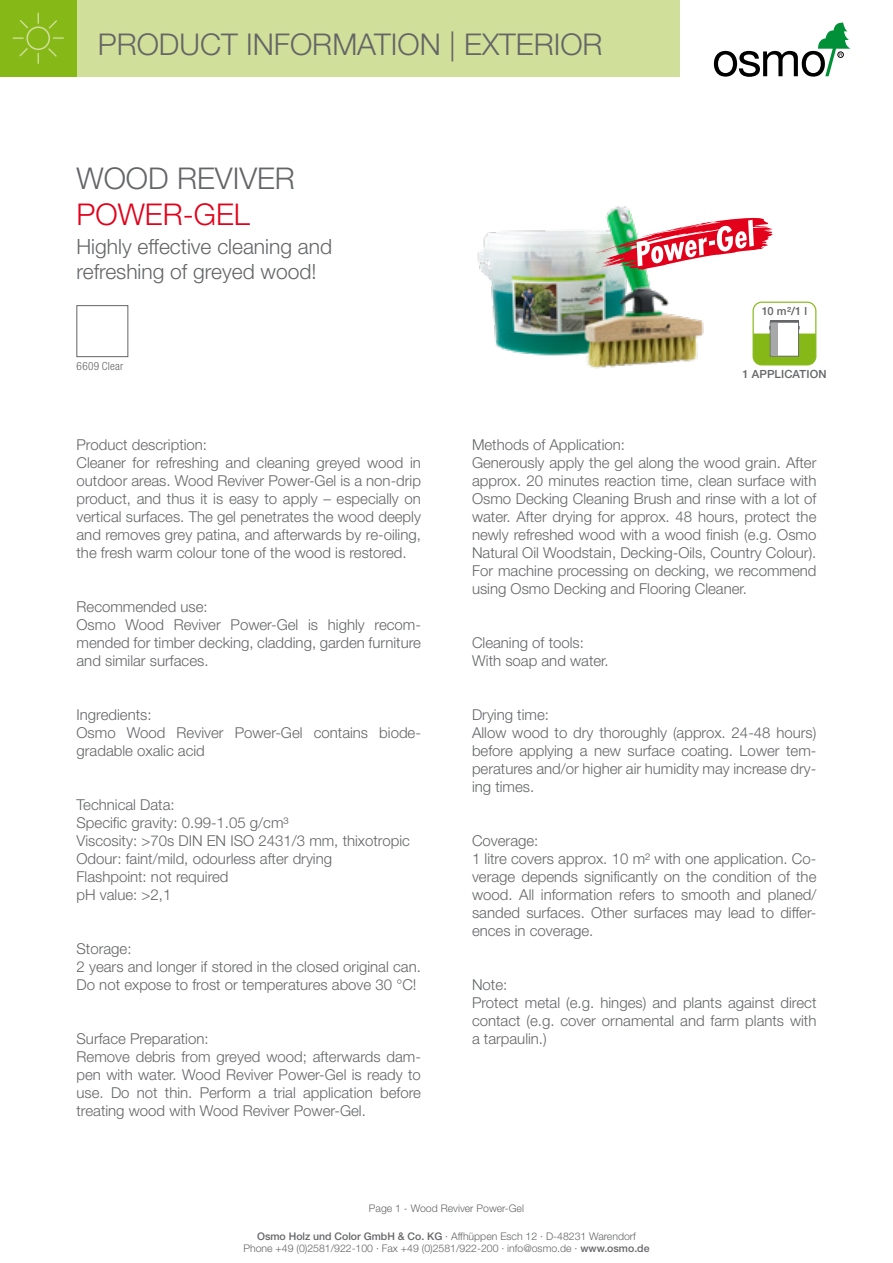
<style>
.page{position:relative;width:893px;height:1263px;background:#fff}
.page>*{position:absolute;margin:0;border:0;box-sizing:border-box;transform-origin:0 0}
.t1{font:300 30px "Helvetica Neue";color:#646567}
.t2{font:300 30px "Helvetica Neue";color:#e2001a}
.t3{font:300 21px/25.2px "Helvetica Neue";color:#646567}
.t4{font:300 15px/18px "Helvetica Neue";color:#646567}
.t5{font:500 11.25px "Helvetica Neue";letter-spacing:.015em;color:#646567}
.t6{font:300 condensed 11.25px "Helvetica Neue";letter-spacing:.015em;color:#646567}
.t7{font:300 10.5px/12.6px "Helvetica Neue";color:#646567;text-align:center}
.s1{font-weight:500}
</style>
<div class="page">
<div style="left:77px;top:0;width:603px;height:77px;background:#d0df99"></div>
<svg style="left:714px;top:23px;width:136px;height:54px"></svg>
<div style="left:0;top:0;width:77px;height:77px;background:#86b918"></div>
<svg style="left:12px;top:12px;width:52px;height:52px"></svg>
<img style="left:477px;top:206px;width:227px;height:163px">
<svg style="left:595px;top:215px;width:178px;height:55px"></svg>
<div style="left:753px;top:302px;width:63px;height:63px;border:1px solid #86b918;border-radius:9px"></div>
<svg style="left:753px;top:320px;width:63px;height:45px"></svg>
<div style="left:77px;top:305px;width:51px;height:52px;border:1px solid #646567"></div>
<h1 class="t1" style="left:98px;top:26px;width:506px">PRODUCT INFORMATION | EXTERIOR</h1>
<h1 class="t1" style="left:77px;top:160px;width:220px">WOOD REVIVER</h1>
<h1 class="t2" style="left:77px;top:196px;width:175px">POWER-GEL</h1>
<h2 class="t3" style="left:77px;top:234px;width:257px">Highly effective cleaning and refreshing of greyed wood!</h2>
<p class="t6" style="left:77px;top:360px;width:48px">6609 Clear</p>
<p class="t4" style="left:77px;top:435px;width:346px">Product description:<br>Cleaner for refreshing and cleaning greyed wood in outdoor areas. Wood Reviver Power-Gel is a non-drip product, and thus it is easy to apply – especially on vertical surfaces. The gel penetrates the wood deeply and removes grey patina, and afterwards by re-oiling, the fresh warm colour tone of the wood is restored.</p>
<p class="t4" style="left:77px;top:597px;width:346px">Recommended use:<br>Osmo Wood Reviver Power-Gel is highly recom&shy;mended for timber decking, cladding, garden furniture and similar surfaces.</p>
<p class="t4" style="left:77px;top:705px;width:346px">Ingredients:<br>Osmo Wood Reviver Power-Gel contains biode&shy;gradable oxalic acid</p>
<p class="t4" style="left:77px;top:795px;width:335px">Technical Data:<br>Specific gravity: 0.99-1.05 g/cm³<br>Viscosity: &gt;70s DIN EN ISO 2431/3 mm, thixotropic<br>Odour: faint/mild, odourless after drying<br>Flashpoint: not required<br>pH value: &gt;2,1</p>
<p class="t4" style="left:77px;top:939px;width:346px">Storage:<br>2 years and longer if stored in the closed original can.<br>Do not expose to frost or temperatures above 30 °C!</p>
<p class="t4" style="left:77px;top:1029px;width:346px">Surface Preparation:<br>Remove debris from greyed wood; afterwards dam&shy;pen with water. Wood Reviver Power-Gel is ready to use. Do not thin. Perform a trial application before treating wood with Wood Reviver Power-Gel.</p>
<p class="t5" style="left:762px;top:305px;width:47px">10 m²/1 l</p>
<p class="t5" style="left:742px;top:368px;width:86px">1 APPLICATION</p>
<p class="t4" style="left:472px;top:435px;width:346px">Methods of Application:<br>Generously apply the gel along the wood grain. After approx. 20 minutes reaction time, clean surface with Osmo Decking Cleaning Brush and rinse with a lot of water. After drying for approx. 48 hours, protect the newly refreshed wood with a wood finish (e.g. Osmo Natural Oil Woodstain, Decking-Oils, Country Colour).<br>For machine processing on decking, we recommend using Osmo Decking and Flooring Cleaner.</p>
<p class="t4" style="left:472px;top:633px;width:138px">Cleaning of tools:<br>With soap and water.</p>
<p class="t4" style="left:472px;top:705px;width:346px">Drying time:<br>Allow wood to dry thoroughly (approx. 24-48 hours) before applying a new surface coating. Lower tem&shy;peratures and/or higher air humidity may increase dry&shy;ing times.</p>
<p class="t4" style="left:472px;top:831px;width:346px">Coverage:<br>1 litre covers approx. 10 m² with one application. Co&shy;verage depends significantly on the condition of the wood. All information refers to smooth and planed/ sanded surfaces. Other surfaces may lead to differ&shy;ences in coverage.</p>
<p class="t4" style="left:472px;top:975px;width:346px">Note:<br>Protect metal (e.g. hinges) and plants against direct contact (e.g. cover ornamental and farm plants with a tarpaulin.)</p>
<p class="t7" style="left:369px;top:1202px;width:157px">Page 1 - Wood Reviver Power-Gel</p>
<p class="t7" style="left:243px;top:1229px;width:408px"><span class="s1">Osmo Holz und Color GmbH &amp; Co. KG</span> · Affhüppen Esch 12 · D-48231 Warendorf<br>Phone +49 (0)2581/922-100 · Fax +49 (0)2581/922-200 · info@osmo.de · <span class="s1">www.osmo.de</span></p>
</div>
